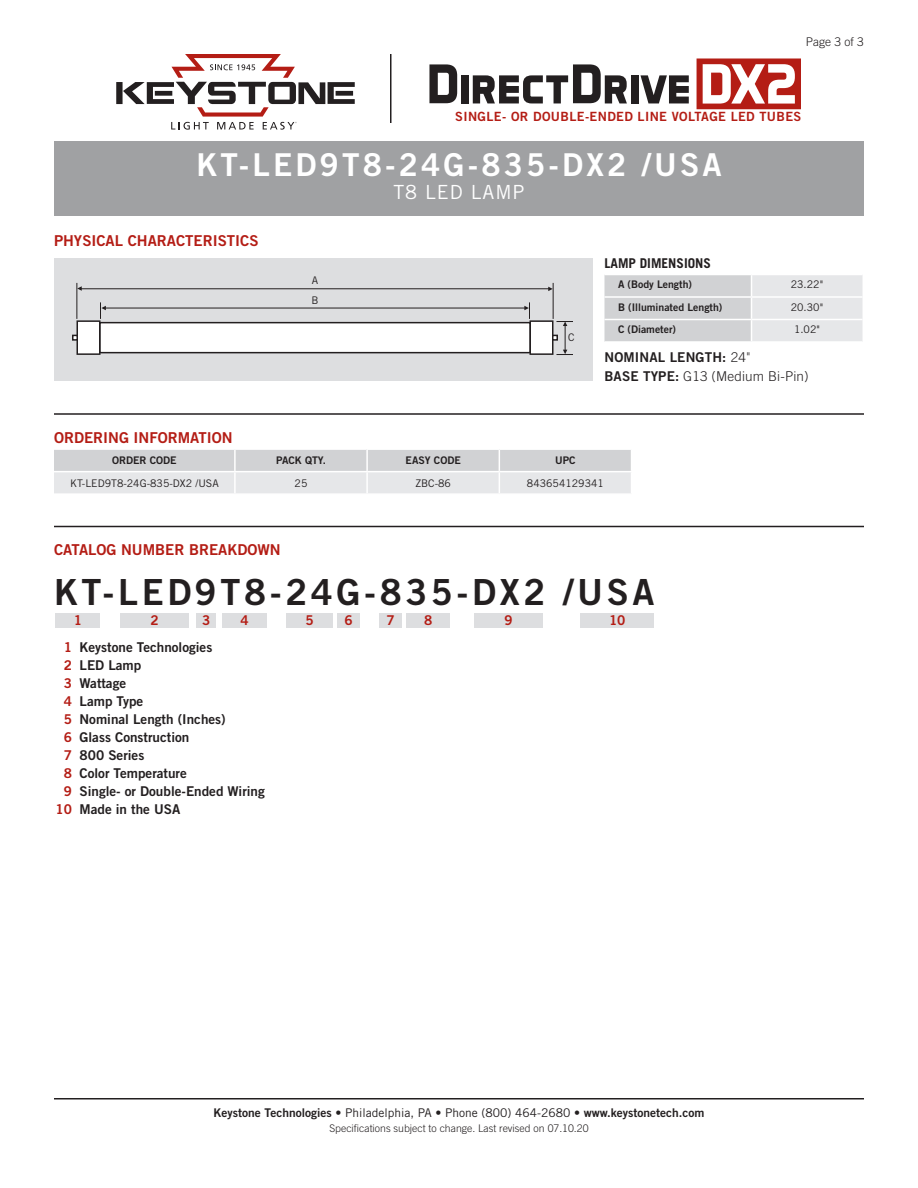
<style>
.page{position:relative;width:918px;height:1188px;background:#fff}
.page>*{position:absolute;margin:0;border:0;box-sizing:border-box;transform-origin:0 0}
.CatalogNumber{font:36px "Trade Gothic LT Std Bd 2";letter-spacing:.1em;color:#231f20}
.t1{font:31.5px "Trade Gothic LT Std Bd 2";letter-spacing:.1em;color:#fff}
.SubTitle{font:19.5px "Trade Gothic LT Std";letter-spacing:.05em;color:#fff}
.Heading_01{font:15px "Trade Gothic LT Std Bd 2";color:#b41d15}
.Catalog_Key{font:13.5px "Trade Gothic LT Std Bd 2";color:#231f20}
.Text{font:300 13.5px "Trade Gothic LT Std";letter-spacing:.01em;color:#231f20}
.Text-2{font:13.5px "Trade Gothic LT Std Bd 2";letter-spacing:.01em;color:#231f20}
.Heading_02{font:700 13.5px "Trade Gothic LT Std";color:#231f20}
.Catalog_BarNumber{font:13.5px "Trade Gothic LT Std Bd 2";color:#b41d15}
.t2{font:12.75px "Trade Gothic LT Std Bd 2";letter-spacing:.03em;color:#b41d15}
.t3{font:12px "Trade Gothic LT Std Bd 2";color:#231f20}
.Page{font:300 12px "Trade Gothic LT Std";color:#231f20}
.Table_Header{font:10.5px "Trade Gothic LT Std Bd 2";color:#231f20}
.Table_Text{font:10.5px "Trade Gothic LT Std";color:#231f20}
.Rev{font:300 10.5px "Trade Gothic LT Std";color:#231f20}
.Art_Callout{font:10.5px "Trade Gothic LT Std";color:#231f20}
.s1{font-family:"Trade Gothic LT Std";font-weight:300}
.s2{font-family:"Trade Gothic LT Std Bd 2";font-weight:400}
.s3{color:#b41d15}
.s4{font-family:"Trade Gothic LT Std"}
</style>
<div class="page">
<svg style="left:54px;top:449px;width:577px;height:44px;background:#dddee0"></svg>
<hr style="left:54px;top:413px;width:810px;height:2px;background:#231f20">
<svg style="left:604px;top:275px;width:258px;height:66px;background:#dcdcde"></svg>
<hr style="left:54px;top:1098px;width:810px;height:2px;background:#231f20">
<hr style="left:54px;top:526px;width:810px;height:1px;background:#231f20">
<div style="left:56px;top:613px;width:44px;height:15px;background:#dddee0"></div>
<div style="left:120px;top:613px;width:69px;height:15px;background:#dddee0"></div>
<div style="left:222px;top:613px;width:45px;height:15px;background:#dddee0"></div>
<div style="left:196px;top:613px;width:20px;height:15px;background:#dddee0"></div>
<div style="left:286px;top:613px;width:47px;height:15px;background:#dddee0"></div>
<div style="left:338px;top:613px;width:22px;height:15px;background:#dddee0"></div>
<div style="left:380px;top:613px;width:22px;height:15px;background:#dddee0"></div>
<div style="left:474px;top:613px;width:69px;height:15px;background:#dddee0"></div>
<div style="left:406px;top:613px;width:44px;height:15px;background:#dddee0"></div>
<div style="left:580px;top:613px;width:74px;height:15px;background:#dddee0"></div>
<div style="left:54px;top:142px;width:810px;height:74px;background:#a0a1a3"></div>
<div style="left:54px;top:258px;width:538px;height:123px;background:#dddee0"></div>
<hr style="left:553px;top:283px;width:1px;height:36px;background:#231f20">
<svg style="left:548px;top:287px;width:5px;height:4px"></svg>
<svg style="left:78px;top:286px;width:4px;height:5px"></svg>
<hr style="left:80px;top:289px;width:469px;height:1px;background:#231f20">
<svg style="left:524px;top:302px;width:6px;height:17px"></svg>
<hr style="left:104px;top:308px;width:422px;height:1px;background:#231f20">
<hr style="left:77px;top:283px;width:1px;height:36px;background:#231f20">
<svg style="left:100px;top:302px;width:6px;height:17px"></svg>
<div style="left:100px;top:323px;width:430px;height:30px;background:#fff"></div>
<div style="left:99px;top:322px;width:432px;height:31px;border:2px solid #231f20"></div>
<div style="left:77px;top:321px;width:23px;height:33px;background:#fff"></div>
<div style="left:76px;top:320px;width:24px;height:35px;border:2px solid #231f20"></div>
<div style="left:530px;top:321px;width:23px;height:33px;background:#fff"></div>
<div style="left:530px;top:320px;width:24px;height:35px;border:2px solid #231f20"></div>
<svg style="left:72px;top:335px;width:6px;height:6px"></svg>
<svg style="left:552px;top:321px;width:21px;height:34px"></svg>
<hr style="left:390px;top:54px;width:2px;height:69px;background:#231f20">
<svg style="left:429px;top:64px;width:28px;height:39px"></svg>
<div style="left:461px;top:75px;width:8px;height:28px;background:#231f20"></div>
<svg style="left:473px;top:64px;width:154px;height:39px"></svg>
<div style="left:631px;top:75px;width:7px;height:28px;background:#231f20"></div>
<svg style="left:640px;top:75px;width:49px;height:28px"></svg>
<svg style="left:697px;top:58px;width:104px;height:51px"></svg>
<svg style="left:116px;top:54px;width:239px;height:76px"></svg>
<p class="Page" style="left:806px;top:35px;width:60px">Page 3 of 3</p>
<p class="t2" style="left:455px;top:109px;width:348px">SINGLE- OR DOUBLE-ENDED LINE VOLTAGE LED TUBES</p>
<p class="t1" style="left:196px;top:145px;width:527px">KT-LED9T8-24G-835-DX2 /USA</p>
<p class="SubTitle" style="left:393px;top:181px;width:133px">T8 LED LAMP</p>
<p class="Heading_01" style="left:54px;top:232px;width:206px">PHYSICAL CHARACTERISTICS</p>
<p class="Art_Callout" style="left:312px;top:274px;width:8px">A</p>
<p class="Art_Callout" style="left:311px;top:294px;width:9px">B</p>
<p class="Art_Callout" style="left:568px;top:330px;width:8px">C</p>
<p class="Heading_02" style="left:604px;top:255px;width:108px">LAMP DIMENSIONS</p>
<p class="Table_Header" style="left:618px;top:278px;width:76px">A (Body Length)</p>
<p class="Table_Text" style="left:791px;top:278px;width:34px">23.22"</p>
<p class="Table_Header" style="left:618px;top:300px;width:106px">B (Illuminated Length)</p>
<p class="Table_Text" style="left:791px;top:300px;width:34px">20.30"</p>
<p class="Table_Header" style="left:618px;top:323px;width:60px">C (Diameter)</p>
<p class="Table_Text" style="left:794px;top:323px;width:27px">1.02"</p>
<p class="Text-2" style="left:604px;top:349px;width:148px">NOMINAL LENGTH: <span class="s1">24"</span></p>
<p class="Text" style="left:604px;top:368px;width:206px"><span class="s2">BASE TYPE:</span> G13 (Medium Bi-Pin)</p>
<p class="Heading_01" style="left:54px;top:428px;width:180px">ORDERING INFORMATION</p>
<p class="Table_Header" style="left:112px;top:454px;width:66px">ORDER CODE</p>
<p class="Table_Header" style="left:276px;top:454px;width:51px">PACK QTY.</p>
<p class="Table_Header" style="left:406px;top:454px;width:57px">EASY CODE</p>
<p class="Table_Header" style="left:555px;top:454px;width:22px">UPC</p>
<p class="Table_Text" style="left:70px;top:477px;width:150px">KT-LED9T8-24G-835-DX2 /USA</p>
<p class="Table_Text" style="left:295px;top:477px;width:14px">25</p>
<p class="Table_Text" style="left:415px;top:477px;width:37px">ZBC-86</p>
<p class="Table_Text" style="left:527px;top:477px;width:78px">843654129341</p>
<p class="Heading_01" style="left:54px;top:541px;width:228px">CATALOG NUMBER BREAKDOWN</p>
<p class="CatalogNumber" style="left:54px;top:570px;width:602px">KT-LED9T8-24G-835-DX2 /USA</p>
<p class="Catalog_BarNumber" style="left:74px;top:612px;width:10px">1</p>
<p class="Catalog_BarNumber" style="left:150px;top:612px;width:10px">2</p>
<p class="Catalog_BarNumber" style="left:202px;top:612px;width:10px">3</p>
<p class="Catalog_BarNumber" style="left:240px;top:612px;width:10px">4</p>
<p class="Catalog_BarNumber" style="left:306px;top:612px;width:10px">5</p>
<p class="Catalog_BarNumber" style="left:345px;top:612px;width:10px">6</p>
<p class="Catalog_BarNumber" style="left:387px;top:612px;width:10px">7</p>
<p class="Catalog_BarNumber" style="left:424px;top:612px;width:10px">8</p>
<p class="Catalog_BarNumber" style="left:504px;top:612px;width:10px">9</p>
<p class="Catalog_BarNumber" style="left:609px;top:612px;width:18px">10</p>
<p class="Catalog_Key" style="left:64px;top:639px;width:150px"><span class="s3">1</span> Keystone Technologies</p>
<p class="Catalog_Key" style="left:64px;top:657px;width:79px"><span class="s3">2</span> LED Lamp</p>
<p class="Catalog_Key" style="left:64px;top:675px;width:64px"><span class="s3">3</span> Wattage</p>
<p class="Catalog_Key" style="left:64px;top:693px;width:81px"><span class="s3">4</span> Lamp Type</p>
<p class="Catalog_Key" style="left:64px;top:711px;width:164px"><span class="s3">5</span> Nominal Length (Inches)</p>
<p class="Catalog_Key" style="left:64px;top:729px;width:127px"><span class="s3">6</span> Glass Construction</p>
<p class="Catalog_Key" style="left:64px;top:747px;width:82px"><span class="s3">7</span> 800 Series</p>
<p class="Catalog_Key" style="left:64px;top:765px;width:125px"><span class="s3">8</span> Color Temperature</p>
<p class="Catalog_Key" style="left:64px;top:783px;width:203px"><span class="s3">9</span> Single- or Double-Ended Wiring</p>
<p class="Catalog_Key" style="left:56px;top:801px;width:126px"><span class="s3">10</span> Made in the USA</p>
<p class="t3" style="left:214px;top:1105px;width:492px">Keystone Technologies <span class="s4">• Philadelphia, PA • Phone (800) 464-2680 •</span> www.keystonetech.com</p>
<p class="Rev" style="left:329px;top:1122px;width:261px">Specifications subject to change. Last revised on 07.10.20</p>
</div>
